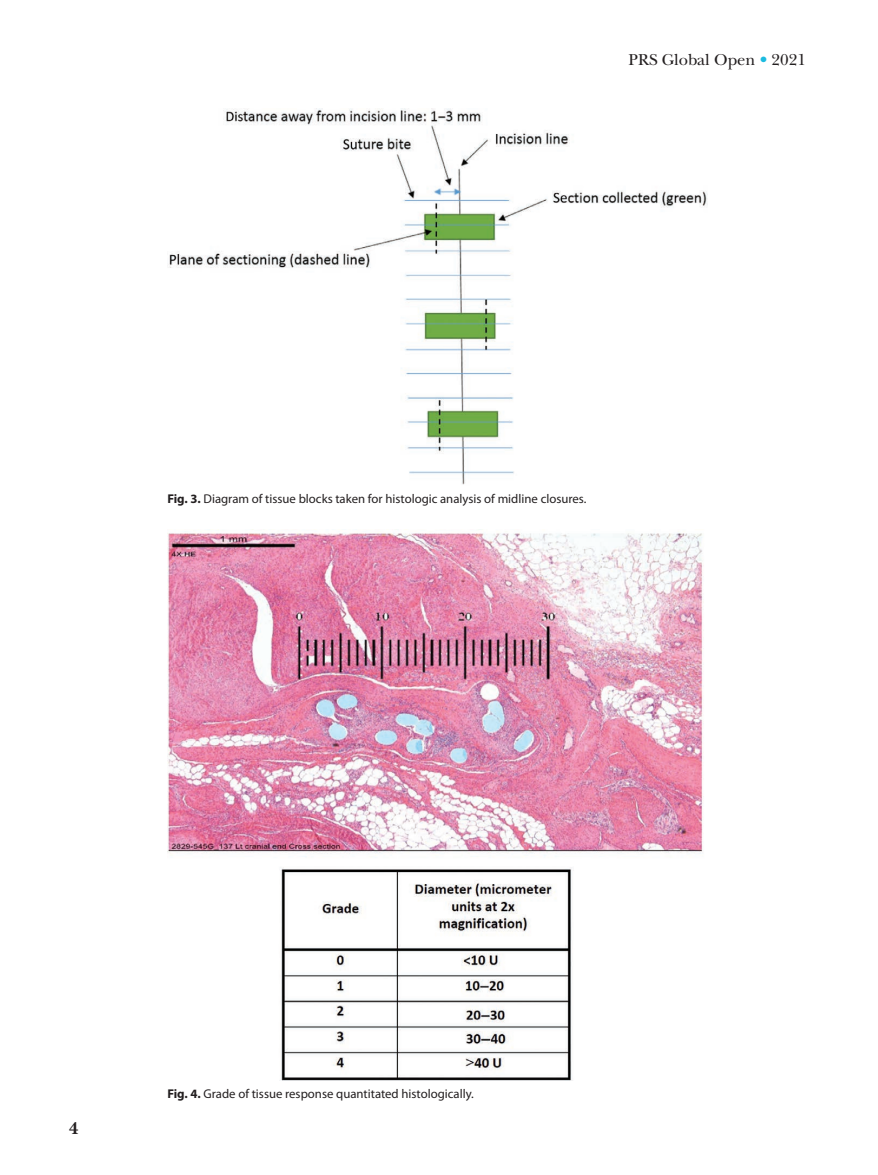
<style>
.page{position:relative;width:878px;height:1175px;background:#fff}
.page>*{position:absolute;margin:0;border:0;box-sizing:border-box;transform-origin:0 0}
.t1{font:700 18px "New Baskerville Std";color:#231f20}
.t2{font:16.5px "New Baskerville Std";color:#231f20}
.t3{font:12.75px "Myriad Pro";color:#231f20}
.s1{color:#1cbbe0}
.s2{font-weight:700}
</style>
<div class="page">
<img style="left:169px;top:108px;width:538px;height:377px">
<img style="left:167px;top:529px;width:537px;height:551px">
<p class="t2" style="left:628px;top:50px;width:179px">PRS Global Open <span class="s1">•</span> 2021</p>
<p class="t3" style="left:167px;top:491px;width:420px"><span class="s2">Fig. 3.</span> Diagram of tissue blocks taken for histologic analysis of midline closures.</p>
<h1 class="t1" style="left:69px;top:1118px;width:11px">4</h1>
<p class="t3" style="left:167px;top:1085px;width:308px"><span class="s2">Fig. 4.</span> Grade of tissue response quantitated histologically.</p>
</div>
